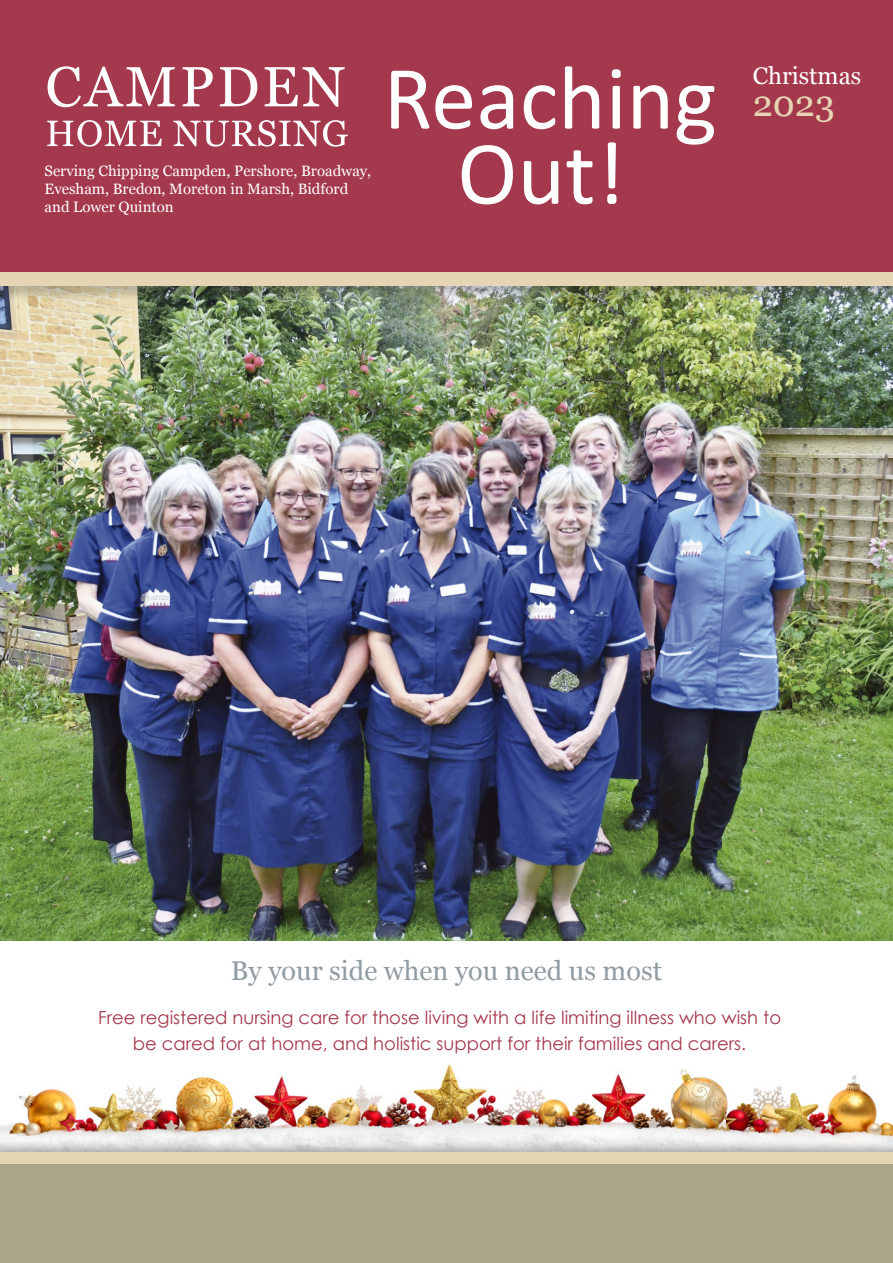
<style>
.page{position:relative;width:893px;height:1263px;background:#fff}
.page>*{position:absolute;margin:0;border:0;box-sizing:border-box;transform-origin:0 0}
.t1{font:36px "Georgia";color:#e5d5b5}
.t2{font:27px "Georgia";color:#919ba2}
.t3{font:24px "Georgia";color:#fff}
.t4{font:18px/25.5px "Century Gothic";color:#a4384c;text-align:center}
.t5{font:15px/18px "Georgia";color:#fff}
</style>
<div class="page">
<img style="left:0;top:303px;width:893px;height:637px">
<div style="left:0;top:260px;width:893px;height:43px;background:#231f20;opacity:.25"></div>
<div style="left:0;top:259px;width:893px;height:27px;background:#e5d5b5"></div>
<div style="left:0;top:0;width:893px;height:272px;background:#a4384c"></div>
<img style="left:0;top:1064px;width:893px;height:76px">
<div style="left:0;top:1164px;width:893px;height:99px;background:#ada587"></div>
<div style="left:0;top:1140px;width:893px;height:28px;background:#231f20;opacity:.25"></div>
<div style="left:0;top:1153px;width:893px;height:11px;background:#e5d5b5"></div>
<svg style="left:47px;top:120px;width:301px;height:27px"></svg>
<svg style="left:48px;top:66px;width:297px;height:41px"></svg>
<svg style="left:391px;top:66px;width:323px;height:138px"></svg>
<p class="t5" style="left:45px;top:161px;width:328px">Serving Chipping Campden, Pershore, Broadway,<br>Evesham, Bredon, Moreton in Marsh, Bidford and Lower Quinton</p>
<h3 class="t3" style="left:753px;top:59px;width:110px">Christmas</h3>
<h1 class="t1" style="left:753px;top:77px;width:84px">2023</h1>
<h2 class="t2" style="left:231px;top:951px;width:433px">By your side when you need us most</h2>
<p class="t4" style="left:98px;top:1004px;width:685px">Free registered nursing care for those living with a life limiting illness who wish to be cared for at home, and holistic support for their families and carers.</p>
</div>
